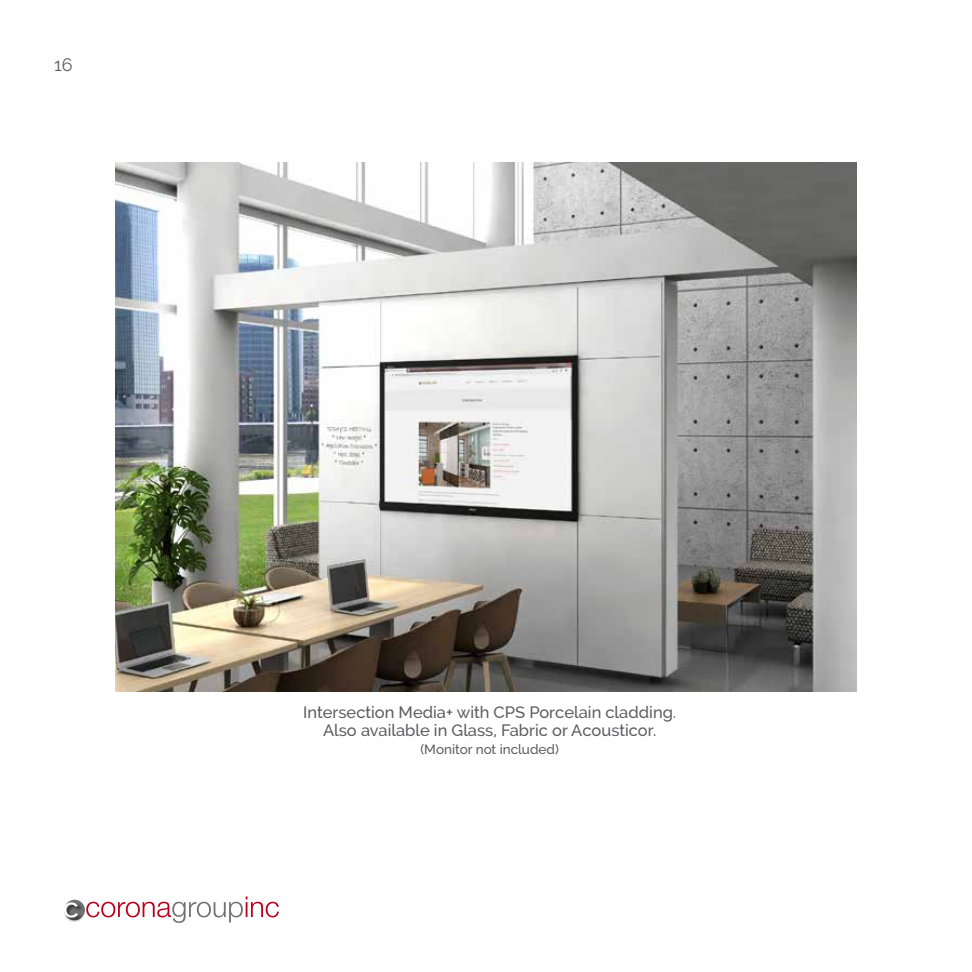
<style>
.page{position:relative;width:972px;height:972px;background:#fff}
.page>*{position:absolute;margin:0;border:0;box-sizing:border-box;transform-origin:0 0}
.t1{font:18px "Raleway";color:#5d5d60}
.t2{font:500 16.5px/18px "Raleway";color:#5d5d60;text-align:center}
.t3{font:500 13.5px "Raleway";color:#5d5d60}
</style>
<div class="page">
<img style="left:115px;top:162px;width:742px;height:529px">
<svg style="left:86px;top:896px;width:193px;height:27px"></svg>
<svg style="left:64px;top:900px;width:21px;height:20px"></svg>
<img style="left:66px;top:901px;width:18px;height:21px">
<svg style="left:64px;top:902px;width:14px;height:16px"></svg>
<p class="t1" style="left:54px;top:54px;width:20px">16</p>
<p class="t2" style="left:303px;top:703px;width:375px">Intersection Media+ with CPS Porcelain cladding.<br>Also available in Glass, Fabric or Acousticor.</p>
<p class="t3" style="left:421px;top:741px;width:140px">(Monitor not included)</p>
</div>
